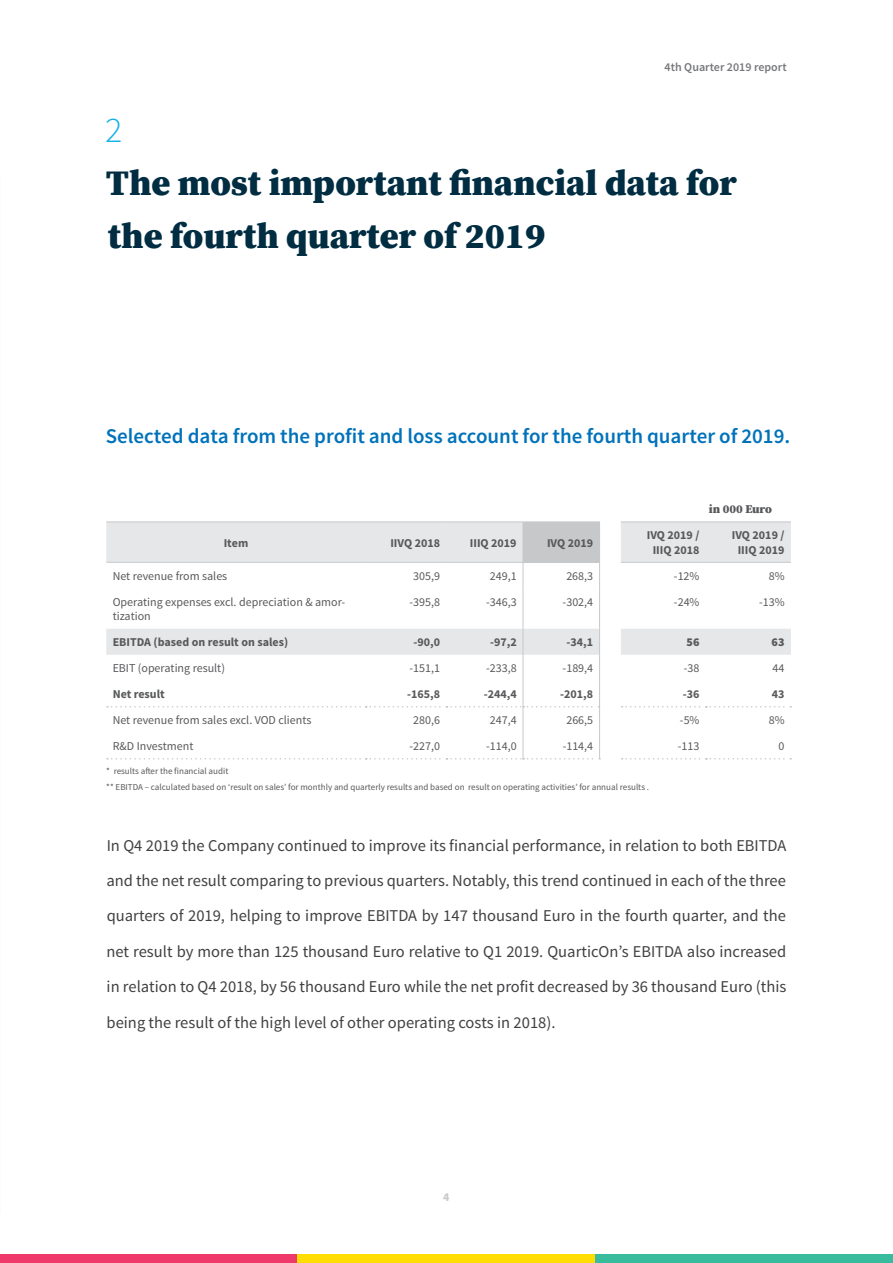
<style>
.page{position:relative;width:893px;height:1263px;background:#fff}
.page>*{position:absolute;margin:0;border:0;box-sizing:border-box;transform-origin:0 0}
.t1{font:900 36px/53.1px "Source Serif Pro";color:#002d42}
.t2{font:300 36px "Source Sans Pro";color:#14b1e7}
.t3{font:600 21px "Source Sans Pro";color:#0072ba}
.t4{font:16.5px/35.4px "Source Sans Pro";color:#414042;text-align:justify}
.t5{font:12px/14.4px "Source Sans Pro";color:#58595b}
.t6{font:700 12px/14.4px "Source Sans Pro";color:#58595b;text-align:center}
.t7{font:600 12px "Source Sans Pro";color:#77787b}
.t8{font:900 12px "Source Serif Pro";color:#58595b}
.t9{font:900 12px "Source Sans Pro";color:#58595b}
.t10{font:700 12px "Source Sans Pro";color:#c7c8ca}
.t11{font:9px/16.5px "Source Sans Pro";color:#58595b}
</style>
<div class="page">
<div style="left:0;top:1254px;width:298px;height:9px;background:#ee396a"></div>
<div style="left:298px;top:1254px;width:297px;height:9px;background:#fd0"></div>
<div style="left:595px;top:1254px;width:298px;height:9px;background:#39bb9d"></div>
<svg style="left:106px;top:522px;width:685px;height:133px"></svg>
<div style="left:523px;top:522px;width:77px;height:40px;background:#c7c8ca"></div>
<hr style="left:106px;top:521px;width:260px;height:1px;background:#c7c8ca">
<hr style="left:366px;top:521px;width:80px;height:1px;background:#c7c8ca">
<hr style="left:446px;top:521px;width:77px;height:1px;background:#c7c8ca">
<hr style="left:621px;top:521px;width:85px;height:1px;background:#c7c8ca">
<hr style="left:706px;top:521px;width:85px;height:1px;background:#c7c8ca">
<hr style="left:106px;top:562px;width:260px;height:1px;background:#c7c8ca">
<hr style="left:366px;top:562px;width:80px;height:1px;background:#c7c8ca">
<hr style="left:446px;top:562px;width:77px;height:1px;background:#c7c8ca">
<hr style="left:621px;top:562px;width:85px;height:1px;background:#c7c8ca">
<hr style="left:706px;top:562px;width:85px;height:1px;background:#c7c8ca">
<hr style="left:523px;top:521px;width:77px;height:1px;background:#c7c8ca">
<hr style="left:523px;top:562px;width:77px;height:1px;background:#c7c8ca">
<svg style="left:523px;top:563px;width:1px;height:25px"></svg>
<svg style="left:599px;top:563px;width:1px;height:25px"></svg>
<hr style="left:523px;top:588px;width:1px;height:41px;background:#c7c8ca">
<hr style="left:599px;top:588px;width:1px;height:41px;background:#c7c8ca">
<svg style="left:622px;top:706px;width:169px;height:1px"></svg>
<svg style="left:107px;top:629px;width:493px;height:130px"></svg>
<svg style="left:622px;top:758px;width:169px;height:1px"></svg>
<p class="t7" style="left:665px;top:59px;width:124px">4th Quarter 2019 report</p>
<h1 class="t2" style="left:105px;top:108px;width:19px">2</h1>
<h1 class="t1" style="left:106px;top:155px;width:633px">The most important financial data for the fourth quarter of 2019</h1>
<p class="t3" style="left:106px;top:423px;width:686px">Selected data from the profit and loss account for the fourth quarter of 2019.</p>
<p class="t8" style="left:709px;top:501px;width:65px">in 000 Euro</p>
<p class="t6" style="left:224px;top:536px;width:26px">Item</p>
<p class="t6" style="left:390px;top:536px;width:51px">IIVQ 2018</p>
<p class="t6" style="left:470px;top:536px;width:48px">IIIQ 2019</p>
<p class="t6" style="left:547px;top:536px;width:48px">IVQ 2019</p>
<p class="t6" style="left:647px;top:529px;width:54px">IVQ 2019 /<br>IIIQ 2018</p>
<p class="t6" style="left:732px;top:529px;width:54px">IVQ 2019 /<br>IIIQ 2019</p>
<p class="t5" style="left:113px;top:569px;width:116px">Net revenue from sales</p>
<p class="t5" style="left:413px;top:569px;width:28px">305,9</p>
<p class="t5" style="left:490px;top:569px;width:28px">249,1</p>
<p class="t5" style="left:566px;top:569px;width:28px">268,3</p>
<p class="t5" style="left:674px;top:569px;width:27px">-12%</p>
<p class="t5" style="left:769px;top:569px;width:17px">8%</p>
<p class="t5" style="left:113px;top:595px;width:234px">Operating expenses excl. depreciation &amp; amor&shy;tization</p>
<p class="t5" style="left:410px;top:595px;width:32px">-395,8</p>
<p class="t5" style="left:486px;top:595px;width:32px">-346,3</p>
<p class="t5" style="left:563px;top:595px;width:32px">-302,4</p>
<p class="t5" style="left:674px;top:595px;width:27px">-24%</p>
<p class="t5" style="left:759px;top:595px;width:27px">-13%</p>
<p class="t6" style="left:113px;top:635px;width:177px">EBITDA (based on result on sales)</p>
<p class="t6" style="left:414px;top:635px;width:28px">-90,0</p>
<p class="t6" style="left:490px;top:635px;width:28px">-97,2</p>
<p class="t6" style="left:567px;top:635px;width:28px">-34,1</p>
<p class="t9" style="left:687px;top:634px;width:14px">56</p>
<p class="t9" style="left:772px;top:634px;width:14px">63</p>
<p class="t5" style="left:113px;top:661px;width:114px">EBIT (operating result)</p>
<p class="t5" style="left:410px;top:661px;width:32px">-151,1</p>
<p class="t5" style="left:486px;top:661px;width:32px">-233,8</p>
<p class="t5" style="left:563px;top:661px;width:32px">-189,4</p>
<p class="t5" style="left:684px;top:661px;width:17px">-38</p>
<p class="t5" style="left:773px;top:661px;width:13px">44</p>
<p class="t6" style="left:113px;top:687px;width:54px">Net result</p>
<p class="t6" style="left:407px;top:687px;width:34px">-165,8</p>
<p class="t6" style="left:484px;top:687px;width:34px">-244,4</p>
<p class="t6" style="left:560px;top:687px;width:34px">-201,8</p>
<p class="t6" style="left:683px;top:687px;width:18px">-36</p>
<p class="t6" style="left:772px;top:687px;width:14px">43</p>
<p class="t5" style="left:113px;top:713px;width:200px">Net revenue from sales excl. VOD clients</p>
<p class="t5" style="left:413px;top:713px;width:28px">280,6</p>
<p class="t5" style="left:490px;top:713px;width:28px">247,4</p>
<p class="t5" style="left:566px;top:713px;width:28px">266,5</p>
<p class="t5" style="left:680px;top:713px;width:21px">-5%</p>
<p class="t5" style="left:769px;top:713px;width:17px">8%</p>
<p class="t5" style="left:113px;top:739px;width:82px">R&amp;D Investment</p>
<p class="t5" style="left:410px;top:739px;width:32px">-227,0</p>
<p class="t5" style="left:486px;top:739px;width:32px">-114,0</p>
<p class="t5" style="left:563px;top:739px;width:32px">-114,4</p>
<p class="t5" style="left:678px;top:739px;width:23px">-113</p>
<p class="t5" style="left:779px;top:739px;width:7px">0</p>
<p class="t11" style="left:106px;top:763px;width:544px">* results after the financial audit<br>** EBITDA – calculated based on ‘result on sales’ for monthly and quarterly results and based on result on operating activities’ for annual results .</p>
<p class="t4" style="left:106px;top:828px;width:681px">In Q4 2019 the Company continued to improve its financial performance, in relation to both EBITDA and the net result comparing to previous quarters. Notably, this trend continued in each of the three quarters of 2019, helping to improve EBITDA by 147 thousand Euro in the fourth quarter, and the net result by more than 125 thousand Euro relative to Q1 2019. QuarticOn’s EBITDA also increased in relation to Q4 2018, by 56 thousand Euro while the net profit decreased by 36 thousand Euro (this being the result of the high level of other operating costs in 2018).</p>
<p class="t10" style="left:443px;top:1189px;width:8px">4</p>
</div>
